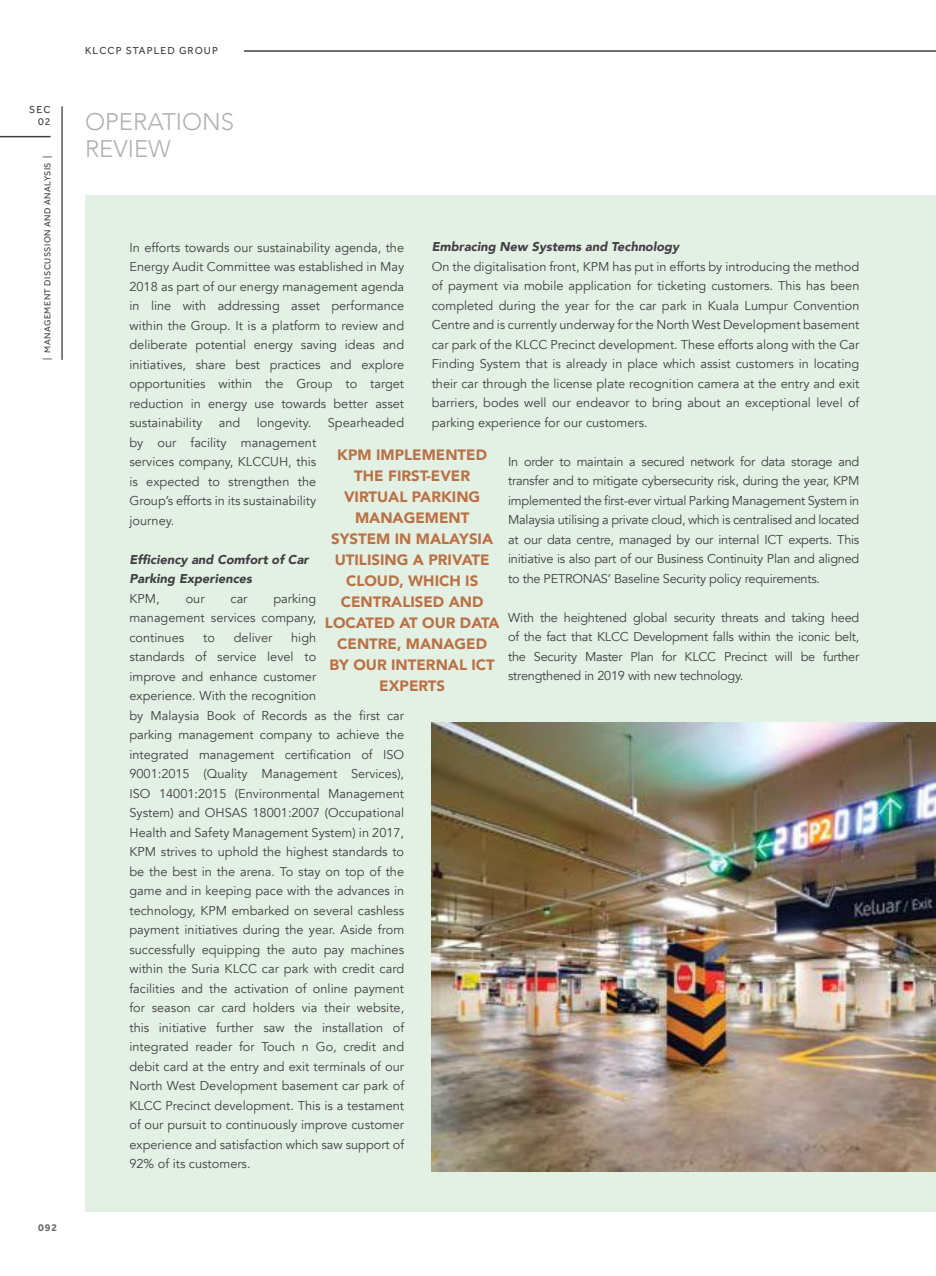
<style>
.page{position:relative;width:936px;height:1276px;background:#fff}
.page>*{position:absolute;margin:0;border:0;box-sizing:border-box;transform-origin:0 0}
.t1{font:300 24px/27px "Avenir";color:#afb1b3}
.t2{font:900 15px/21px "Avenir";color:#bb7145;text-align:center}
.t3{font:12.75px/19.5px "Avenir";color:#404042;text-align:justify}
.t4{font:italic 900 12.75px/19.5px "Avenir";color:#404042}
.t5{font:10.5px/12.6px "Effra";letter-spacing:.1em;color:#404042;text-align:right}
.t6{font:700 10.5px "Effra";color:#696a6c}
.t7{font:9px "Effra";letter-spacing:.05em;color:#404042}
</style>
<div class="page">
<hr style="left:244px;top:50px;width:691px;height:2px;background:#404042">
<hr style="left:62px;top:106px;width:1px;height:254px;background:#000">
<hr style="left:0;top:136px;width:51px;height:1px;background:#404042">
<div style="left:85px;top:196px;width:850px;height:1016px;background:#e3f1e4"></div>
<img style="left:431px;top:722px;width:504px;height:449px">
<p class="t5" style="left:29px;top:103px;width:23px">SEC<br>02</p>
<p class="t7" style="left:42px;top:359px;width:205px;rotate:-90deg">| MANAGEMENT DISCUSSION AND ANALYSIS |</p>
<p class="t6" style="left:38px;top:1220px;width:21px">092</p>
<p class="t5" style="left:85px;top:44px;width:134px">KLCCP STAPLED GROUP</p>
<h1 class="t1" style="left:85px;top:109px;width:151px">OPERATIONS<br>REVIEW</h1>
<p class="t4" style="left:431px;top:237px;width:249px">Embracing New Systems and Technology</p>
<p class="t3" style="left:431px;top:257px;width:429px">On the digitalisation front, KPM has put in efforts by introducing the method of payment via mobile application for ticketing customers. This has been completed during the year for the car park in Kuala Lumpur Convention Centre and is currently underway for the North West Development basement car park of the KLCC Precinct development. These efforts along with the Car Finding System that is already in place which assist customers in locating their car through the license plate recognition camera at the entry and exit barriers, bodes well our endeavor to bring about an exceptional level of parking experience for our customers.</p>
<p class="t3" style="left:508px;top:452px;width:353px">In order to maintain a secured network for data storage and transfer and to mitigate cybersecurity risk, during the year, KPM implemented the first-ever virtual Parking Management System in Malaysia utilising a private cloud, which is centralised and located at our data centre, managed by our internal ICT experts. This initiative is also part of our Business Continuity Plan and aligned to the PETRONAS’ Baseline Security policy requirements.</p>
<p class="t3" style="left:508px;top:608px;width:353px">With the heightened global security threats and taking heed of the fact that KLCC Development falls within the iconic belt, the Security Master Plan for KLCC Precinct will be further strengthened in 2019 with new technology.</p>
<p class="t3" style="left:129px;top:238px;width:276px">In efforts towards our sustainability agenda, the Energy Audit Committee was established in May 2018 as part of our energy management agenda in line with addressing asset performance within the Group. It is a platform to review and deliberate potential energy saving ideas and initiatives, share best practices and explore opportunities within the Group to target reduction in energy use towards better asset sustainability</p>
<p class="t3" style="left:219px;top:413px;width:23px">and</p>
<p class="t3" style="left:257px;top:413px;width:56px">longevity.</p>
<p class="t3" style="left:328px;top:413px;width:78px">Spearheaded</p>
<p class="t3" style="left:129px;top:433px;width:188px">by our facility management services company, KLCCUH, this is expected to strengthen the Group’s efforts in its sustainability journey.</p>
<p class="t4" style="left:129px;top:549px;width:181px">Efficiency and Comfort of Car<br>Parking Experiences</p>
<p class="t3" style="left:129px;top:589px;width:32px">KPM,</p>
<p class="t3" style="left:186px;top:589px;width:20px">our</p>
<p class="t3" style="left:230px;top:589px;width:18px">car</p>
<p class="t2" style="left:325px;top:443px;width:176px">KPM IMPLEMENTED<br>THE FIRST-EVER<br>VIRTUAL PARKING<br>MANAGEMENT<br>SYSTEM IN MALAYSIA<br>UTILISING A PRIVATE<br>CLOUD, WHICH IS<br>CENTRALISED AND<br>LOCATED AT OUR DATA<br>CENTRE, MANAGED<br>BY OUR INTERNAL ICT<br>EXPERTS</p>
<p class="t3" style="left:129px;top:589px;width:188px;text-indent:144px">parking management services company, continues</p>
<p class="t3" style="left:129px;top:627px;width:276px;text-align:left;text-indent:162px">high<br>standards of service level to<br>improve and enhance customer<br>experience. With the recognition<br>by Malaysia Book of Records as the first car parking management company to achieve the integrated management certification of ISO 9001:2015 (Quality Management Services), ISO 14001:2015 (Environmental Management System) and OHSAS 18001:2007 (Occupational Health and Safety Management System) in 2017, KPM strives to uphold the highest standards to be the best in the arena. To stay on top of the game and in keeping pace with the advances in technology, KPM embarked on several cashless payment initiatives during the year. Aside from successfully equipping the auto pay machines within the Suria KLCC car park with credit card facilities and the activation of online payment for season car card holders via their website, this initiative further saw the installation of integrated reader for Touch n Go, credit and debit card at the entry and exit terminals of our North West Development basement car park of KLCC Precinct development. This is a testament of our pursuit to continuously improve customer experience and satisfaction which saw support of 92% of its customers.</p>
<p class="t3" style="left:203px;top:627px;width:13px">to</p>
<p class="t3" style="left:234px;top:627px;width:40px">deliver</p>
</div>
